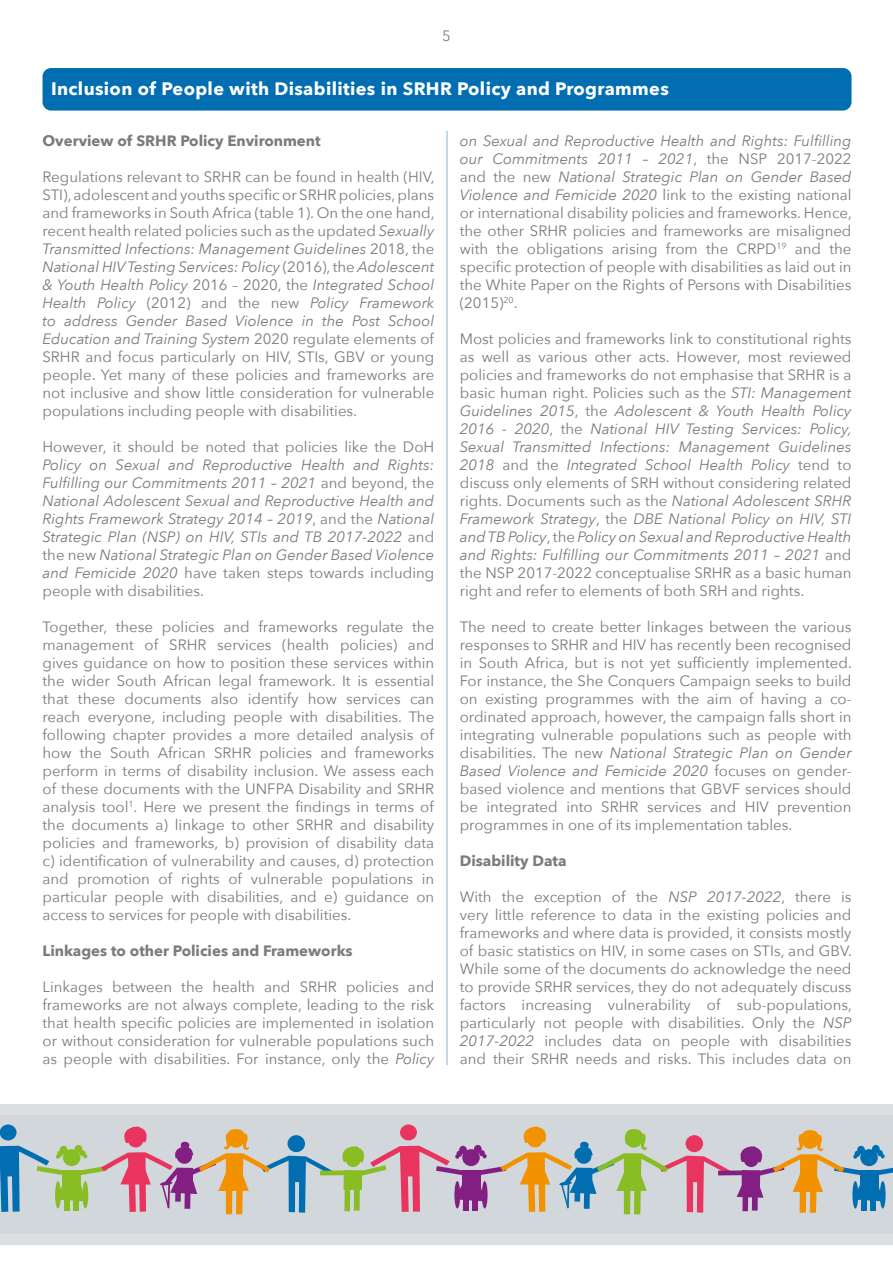
<style>
.page{position:relative;width:893px;height:1263px;background:#fff}
.page>*{position:absolute;margin:0;border:0;box-sizing:border-box;transform-origin:0 0}
.t1{font:700 18px "Avenir Next";letter-spacing:.02em;color:#fff}
.t2{font:15px/18px "Avenir Next";color:#7c7b7b;text-align:justify}
.t3{font:italic 15px/18px "Avenir Next";color:#7c7b7b;text-align:justify}
.t4{font:700 15px "Avenir Next";color:#7c7b7b}
.s1{font-style:italic}
.s2{font-style:normal}
</style>
<div class="page">
<div style="left:0;top:1105px;width:893px;height:140px;background:#dbdfe2"></div>
<div style="left:0;top:1115px;width:893px;height:119px;background:#d2d7db"></div>
<div style="left:320px;top:1170px;width:28px;height:5px;background:#89bd24"></div>
<div style="left:718px;top:1170px;width:28px;height:5px;background:#831f82"></div>
<svg style="left:0;top:1124px;width:17px;height:17px"></svg>
<svg style="left:400px;top:1124px;width:17px;height:17px"></svg>
<svg style="left:0;top:1126px;width:333px;height:88px"></svg>
<svg style="left:342px;top:1126px;width:389px;height:88px"></svg>
<svg style="left:737px;top:1130px;width:156px;height:83px"></svg>
<div style="left:43px;top:68px;width:808px;height:43px;background:#006eb1;border-radius:9px"></div>
<hr style="left:447px;top:131px;width:1px;height:934px;background:#8cb0d9">
<p class="t2" style="left:442px;top:26px;width:10px">5</p>
<p class="t1" style="left:51px;top:73px;width:619px">Inclusion of People with Disabilities in SRHR Policy and Programmes</p>
<p class="t4" style="left:43px;top:128px;width:280px">Overview of SRHR Policy Environment</p>
<p class="t2" style="left:43px;top:167px;width:394px">Regulations relevant to SRHR can be found in health (HIV, STI), adolescent and youths specific or SRHR policies, plans and frameworks in South Africa (table 1). On the one hand, recent health related policies such as the updated <span class="s1">Sexually Transmitted Infections: Management Guidelines</span> 2018, the <span class="s1">National HIV Testing Services: Policy</span> (2016), the <span class="s1">Adolescent &amp; Youth Health Policy</span> 2016 – 2020, the <span class="s1">Integrated School Health Policy</span> (2012) and the new <span class="s1">Policy Framework to address Gender Based Violence in the Post School Education and Training System</span> 2020 regulate elements of SRHR and focus particularly on HIV, STIs, GBV or young people. Yet many of these policies and frameworks are not inclusive and show little consideration for vulnerable populations including people with disabilities.</p>
<p class="t2" style="left:43px;top:437px;width:393px">However, it should be noted that policies like the DoH</p>
<p class="t3" style="left:43px;top:455px;width:393px">Policy on Sexual and Reproductive Health and Rights:<br>Fulfilling our Commitments 2011 – 2021 <span class="s2">and beyond, the </span>National Adolescent Sexual and Reproductive Health and Rights Framework Strategy 2014 – 2019<span class="s2">, and the</span> National Strategic Plan (NSP) on HIV, STIs and TB 2017-2022 <span class="s2">and the new</span> National Strategic Plan on Gender Based Violence and Femicide 2020 <span class="s2">have taken steps towards including people with disabilities.</span></p>
<p class="t2" style="left:43px;top:617px;width:393px">Together, these policies and frameworks regulate the management of SRHR services (health policies) and gives guidance on how to position these services within the wider South African legal framework. It is essential that these documents also identify how services can reach everyone, including people with disabilities. The following chapter provides a more detailed analysis of how the South African SRHR policies and frameworks perform in terms of disability inclusion. We assess each of these documents with the UNFPA Disability and SRHR analysis tool<sup>1</sup>. Here we present the findings in terms of the documents a) linkage to other SRHR and disability policies and frameworks, b) provision of disability data c) identification of vulnerability and causes, d) protection and promotion of rights of vulnerable populations in particular people with disabilities, and e) guidance on access to services for people with disabilities.</p>
<p class="t4" style="left:43px;top:938px;width:312px">Linkages to other Policies and Frameworks</p>
<p class="t2" style="left:43px;top:977px;width:393px">Linkages between the health and SRHR policies and frameworks are not always complete, leading to the risk that health specific policies are implemented in isolation or without consideration for vulnerable populations such as people with disabilities. For instance, only the <span class="s1">Policy</span></p>
<p class="t2" style="left:460px;top:131px;width:394px"><span class="s1">on Sexual and Reproductive Health and Rights: Fulfilling our Commitments 2011 – 2021</span>, the NSP 2017-2022 and the new <span class="s1">National Strategic Plan on Gender Based Violence and Femicide 2020</span> link to the existing national or international disability policies and frameworks. Hence, the other SRHR policies and frameworks are misaligned with the obligations arising from the CRPD<sup>19</sup> and the specific protection of people with disabilities as laid out in the White Paper on the Rights of Persons with Disabilities (2015)<sup>20</sup>.</p>
<p class="t2" style="left:460px;top:329px;width:394px">Most policies and frameworks link to constitutional rights as well as various other acts. However, most reviewed policies and frameworks do not emphasise that SRHR is a basic human right. Policies such as the <span class="s1">STI: Management Guidelines 2015</span>, the <span class="s1">Adolescent &amp; Youth Health Policy 2016 - 2020</span>, the <span class="s1">National HIV Testing Services: Policy, Sexual Transmitted Infections: Management Guidelines 2018</span> and the <span class="s1">Integrated School Health Policy</span> tend to discuss only elements of SRH without considering related rights. Documents such as the <span class="s1">National Adolescent SRHR Framework Strategy</span>, the <span class="s1">DBE National Policy on HIV, STI and TB Policy</span>, the <span class="s1">Policy on Sexual and Reproductive Health and Rights: Fulfilling our Commitments 2011 – 2021</span> and the NSP 2017-2022 conceptualise SRHR as a basic human right and refer to elements of both SRH and rights.</p>
<p class="t2" style="left:460px;top:617px;width:394px">The need to create better linkages between the various responses to SRHR and HIV has recently been recognised in South Africa, but is not yet sufficiently implemented.<br>For instance, the She Conquers Campaign seeks to build on existing programmes with the aim of having a co&shy;ordinated approach, however, the campaign falls short in integrating vulnerable populations such as people with disabilities. The new <span class="s1">National Strategic Plan on Gender Based Violence and Femicide 2020</span> focuses on gender&shy;based violence and mentions that GBVF services should be integrated into SRHR services and HIV prevention programmes in one of its implementation tables.</p>
<p class="t4" style="left:460px;top:848px;width:108px">Disability Data</p>
<p class="t2" style="left:460px;top:887px;width:394px">With the exception of the <span class="s1">NSP 2017-2022</span>, there is very little reference to data in the existing policies and frameworks and where data is provided, it consists mostly of basic statistics on HIV, in some cases on STIs, and GBV.<br>While some of the documents do acknowledge the need to provide SRHR services, they do not adequately discuss factors increasing vulnerability of sub-populations, particularly not people with disabilities. Only the <span class="s1">NSP 2017-2022</span> includes data on people with disabilities and their SRHR needs and risks. This includes data on</p>
</div>
